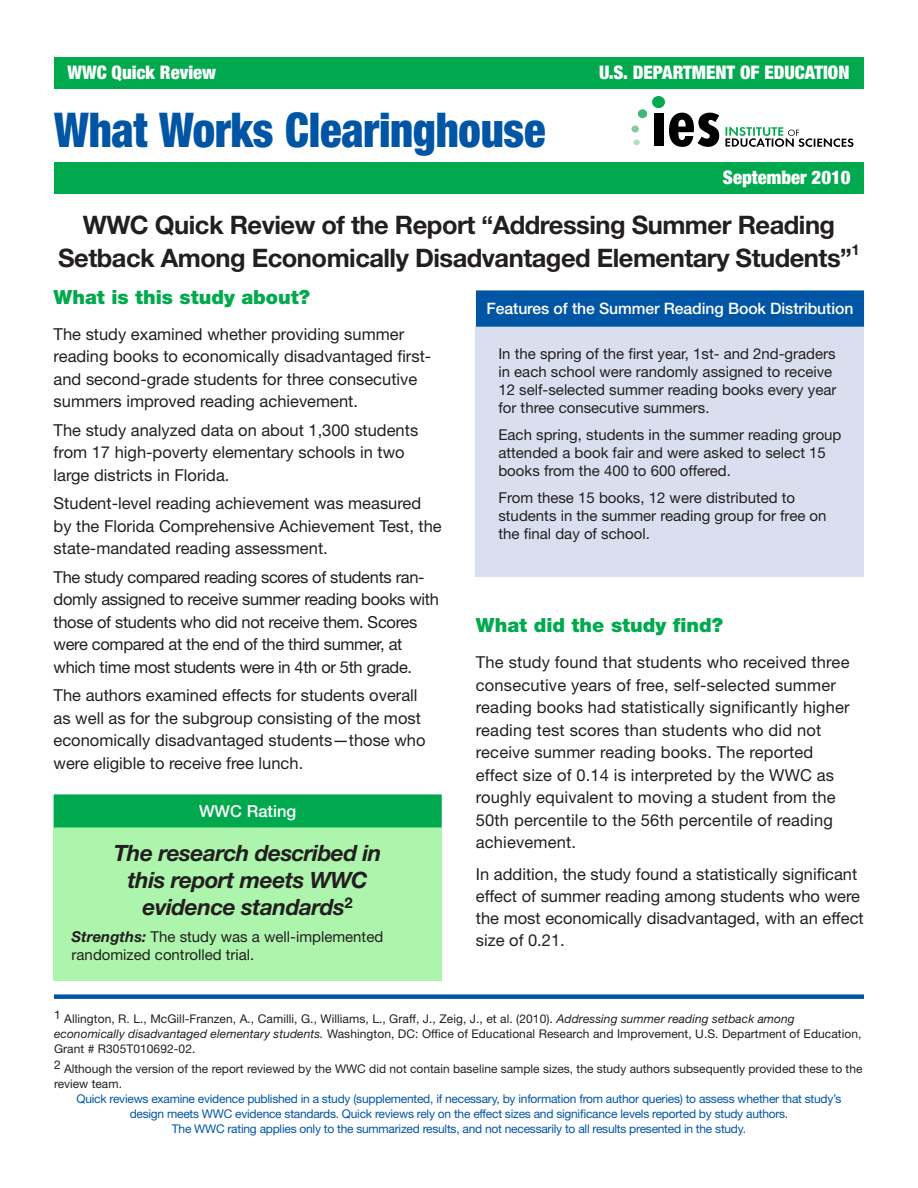
<style>
.page{position:relative;width:918px;height:1188px;background:#fff}
.page>*{position:absolute;margin:0;border:0;box-sizing:border-box;transform-origin:0 0}
.WWC{font:900 condensed 48px "Helvetica Neue LT Std";letter-spacing:-.005em;color:#0155a5;scale:.93 1}
.main_headline{font:700 25.5px/33px "Helvetica Neue LT Std";letter-spacing:-.02em;color:#231f20;text-align:center}
.t1{font:italic 700 22.5px/27px "Helvetica Neue LT Std";letter-spacing:-.02em;color:#231f20;text-align:center}
.Green_Head{font:900 19.5px "Helvetica Neue LT Std";color:#00a94e}
.banner_headlines{font:900 condensed 18.75px "Helvetica Neue LT Std";color:#fff}
.body_text{font:16.5px/22.5px "Helvetica Neue LT Std";color:#231f20}
.body_text-2{font:16.5px/22.5px "Helvetica Neue LT Std";letter-spacing:-.02em;color:#231f20}
.t2{font:500 16.5px "Helvetica Neue LT Std";color:#fff}
.Box_Head{font:500 15.75px "Helvetica Neue LT Std";letter-spacing:-.005em;color:#fff}
.Box_text{font:15px/18px "Helvetica Neue LT Std";color:#231f20}
.main_headline-2{font:700 14.85px "Helvetica Neue LT Std";color:#231f20}
.Footnote{font:12px/15px "Helvetica Neue LT Std";letter-spacing:.005em;color:#231f20}
.Blue_Footnote{font:12px/15px "Helvetica Neue LT Std";letter-spacing:-.02em;color:#0155a5;text-align:center}
.s1{font-weight:700;font-style:italic}
.s2{font-style:italic}
</style>
<div class="page">
<div style="left:54px;top:57px;width:810px;height:31px;background:#00a94e"></div>
<div style="left:54px;top:162px;width:810px;height:32px;background:#00a94e"></div>
<div style="left:54px;top:994px;width:810px;height:5px;background:#0155a5"></div>
<div style="left:476px;top:326px;width:388px;height:250px;background:#d9dfef"></div>
<div style="left:638px;top:109px;width:9px;height:9px;background:#3eb872;border-radius:50%"></div>
<div style="left:632px;top:126px;width:7px;height:7px;background:#88cc9c;border-radius:50%"></div>
<svg style="left:634px;top:139px;width:6px;height:6px"></svg>
<div style="left:652px;top:96px;width:13px;height:12px;background:#00a94e;border-radius:50%"></div>
<div style="left:654px;top:113px;width:10px;height:33px;background:#000"></div>
<svg style="left:669px;top:113px;width:50px;height:34px"></svg>
<svg style="left:725px;top:127px;width:128px;height:20px"></svg>
<div style="left:477px;top:291px;width:386px;height:35px;background:#0155a5"></div>
<div style="left:476px;top:290px;width:388px;height:37px;border:2px solid #0155a5"></div>
<div style="left:54px;top:827px;width:388px;height:153px;background:#adf5ad"></div>
<div style="left:54px;top:795px;width:387px;height:32px;background:#00a94e"></div>
<div style="left:54px;top:794px;width:388px;height:33px;border:2px solid #00a94e"></div>
<p class="banner_headlines" style="left:68px;top:61px;width:150px">WWC Quick Review</p>
<p class="banner_headlines" style="left:599px;top:61px;width:252px">U.S. DEPARTMENT OF EDUCATION</p>
<p class="WWC" style="left:54px;top:100px;width:530px">What Works Clearinghouse</p>
<p class="banner_headlines" style="left:723px;top:166px;width:129px">September 2010</p>
<p class="main_headline" style="left:58px;top:207px;width:795px">WWC Quick Review of the Report “Addressing Summer Reading<br>Setback Among Economically Disadvantaged Elementary Students”</p>
<p class="main_headline-2" style="left:852px;top:240px;width:10px">1</p>
<p class="Green_Head" style="left:54px;top:285px;width:258px">What is this study about?</p>
<p class="body_text" style="left:54px;top:322px;width:379px">The study examined whether providing summer reading books to economically disadvantaged first&shy;and second-grade students for three consecutive summers improved reading achievement.</p>
<p class="body_text" style="left:54px;top:418px;width:366px">The study analyzed data on about 1,300 students from 17 high-poverty elementary schools in two large districts in Florida.</p>
<p class="body_text" style="left:54px;top:492px;width:390px">Student-level reading achievement was measured by the Florida Comprehensive Achievement Test, the state-mandated reading assessment.</p>
<p class="body_text-2" style="left:54px;top:565px;width:387px">The study compared reading scores of students ran&shy;domly assigned to receive summer reading books with those of students who did not receive them. Scores were compared at the end of the third summer, at which time most students were in 4th or 5th grade.</p>
<p class="body_text" style="left:54px;top:684px;width:373px">The authors examined effects for students overall as well as for the subgroup consisting of the most economically disadvantaged students—those who were eligible to receive free lunch.</p>
<p class="t2" style="left:199px;top:801px;width:99px">WWC Rating</p>
<p class="t1" style="left:114px;top:839px;width:269px">The research described in this report meets WWC evidence standards<sup>2</sup></p>
<p class="Box_text" style="left:72px;top:928px;width:313px"><span class="s1">Strengths:</span> The study was a well-implemented randomized controlled trial.</p>
<p class="Box_Head" style="left:487px;top:299px;width:368px">Features of the Summer Reading Book Distribution</p>
<p class="Box_text" style="left:498px;top:345px;width:340px">In the spring of the first year, 1st- and 2nd-graders in each school were randomly assigned to receive 12 self-selected summer reading books every year for three consecutive summers.</p>
<p class="Box_text" style="left:498px;top:426px;width:345px">Each spring, students in the summer reading group attended a book fair and were asked to select 15 books from the 400 to 600 offered.</p>
<p class="Box_text" style="left:498px;top:489px;width:330px">From these 15 books, 12 were distributed to students in the summer reading group for free on the final day of school.</p>
<p class="Green_Head" style="left:476px;top:614px;width:249px">What did the study find?</p>
<p class="body_text" style="left:476px;top:651px;width:375px">The study found that students who received three consecutive years of free, self-selected summer reading books had statistically significantly higher reading test scores than students who did not receive summer reading books. The reported effect size of 0.14 is interpreted by the WWC as roughly equivalent to moving a student from the 50th percentile to the 56th percentile of reading achievement.</p>
<p class="body_text" style="left:476px;top:862px;width:389px">In addition, the study found a statistically significant effect of summer reading among students who were the most economically disadvantaged, with an effect size of 0.21.</p>
<p class="Footnote" style="left:54px;top:1011px;width:809px">1 Allington, R. L., McGill-Franzen, A., Camilli, G., Williams, L., Graff, J., Zeig, J., et al. (2010). <span class="s2">Addressing summer reading setback among economically disadvantaged elementary students.</span> Washington, DC: Office of Educational Research and Improvement, U.S. Department of Education,<br>Grant # R305T010692-02.</p>
<p class="Footnote" style="left:54px;top:1061px;width:810px">2 Although the version of the report reviewed by the WWC did not contain baseline sample sizes, the study authors subsequently provided these to the review team.</p>
<p class="Blue_Footnote" style="left:77px;top:1091px;width:766px">Quick reviews examine evidence published in a study (supplemented, if necessary, by information from author queries) to assess whether that study’s design meets WWC evidence standards. Quick reviews rely on the effect sizes and significance levels reported by study authors.<br>The WWC rating applies only to the summarized results, and not necessarily to all results presented in the study.</p>
</div>
